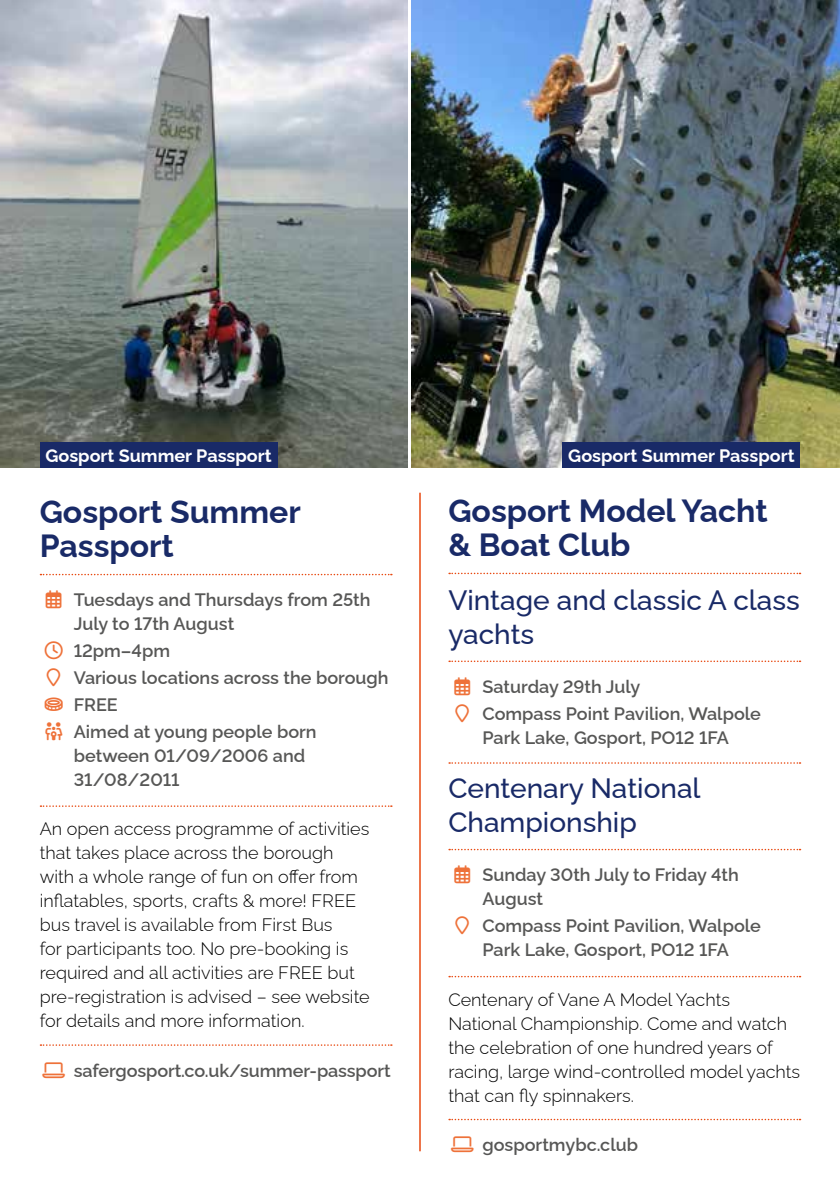
<style>
.page{position:relative;width:840px;height:1191px;background:#fff}
.page>*{position:absolute;margin:0;border:0;box-sizing:border-box;transform-origin:0 0}
.t1{font:700 32px/34px "Raleway";color:#192a67}
.t2{font:500 28px/34px "Raleway";color:#192a67}
.t3{font:300 18px/24px "Raleway";color:#000}
.t4{font:600 18px/24px "Raleway";color:#575756}
.t5{font:700 18px "Raleway";color:#fff}
.s1{color:#ee723a}
</style>
<div class="page">
<hr style="left:419px;top:493px;width:1px;height:658px;background:#e84910">
<svg style="left:40px;top:574px;width:351px;height:1px"></svg>
<svg style="left:40px;top:805px;width:351px;height:2px"></svg>
<svg style="left:40px;top:1044px;width:351px;height:1px"></svg>
<svg style="left:449px;top:572px;width:351px;height:2px"></svg>
<svg style="left:449px;top:660px;width:351px;height:2px"></svg>
<svg style="left:449px;top:762px;width:351px;height:1px"></svg>
<svg style="left:449px;top:849px;width:351px;height:1px"></svg>
<svg style="left:449px;top:976px;width:351px;height:1px"></svg>
<svg style="left:449px;top:1118px;width:351px;height:2px"></svg>
<img style="left:0;top:0;width:407px;height:468px">
<img style="left:411px;top:0;width:428px;height:468px">
<div style="left:40px;top:442px;width:237px;height:26px;background:#192a67"></div>
<div style="left:562px;top:442px;width:237px;height:26px;background:#192a67"></div>
<p class="t5" style="left:45px;top:441px;width:228px">Gosport Summer Passport</p>
<p class="t5" style="left:568px;top:441px;width:228px">Gosport Summer Passport</p>
<h1 class="t1" style="left:40px;top:491px;width:262px">Gosport Summer<br>Passport</h1>
<p class="t4" style="left:74px;top:586px;width:298px;text-indent:-28px"><span class="s1">●■●▼</span> Tuesdays and Thursdays from 25th<br>July to 17th August</p>
<p class="t4" style="left:45px;top:637px;width:127px"><span class="s1">●□</span> 12pm–4pm</p>
<p class="t4" style="left:74px;top:663px;width:316px">Various locations across the borough</p>
<p class="t4" style="left:45px;top:690px;width:75px"><span class="s1">□■</span> FREE</p>
<p class="t4" style="left:74px;top:717px;width:244px;text-indent:-29px"><span class="s1">●</span> Aimed at young people born between 01/09/2006 and<br>31/08/2011</p>
<p class="t3" style="left:40px;top:815px;width:331px">An open access programme of activities that takes place across the borough with a whole range of fun on offer from inflatables, sports, crafts &amp; more! FREE bus travel is available from First Bus<br>for participants too. No pre-booking is required and all activities are FREE but pre-registration is advised – see website for details and more information.</p>
<p class="t4" style="left:42px;top:1056px;width:349px"><span class="s1">●▼□</span> safergosport.co.uk/summer-passport</p>
<h1 class="t1" style="left:448px;top:490px;width:321px">Gosport Model Yacht &amp; Boat Club</h1>
<h2 class="t2" style="left:448px;top:579px;width:353px">Vintage and classic A class yachts</h2>
<p class="t4" style="left:454px;top:672px;width:187px"><span class="s1">●■●▼</span> Saturday 29th July</p>
<p class="t4" style="left:482px;top:699px;width:280px">Compass Point Pavilion, Walpole<br>Park Lake, Gosport, PO12 1FA</p>
<h2 class="t2" style="left:448px;top:768px;width:253px">Centenary National<br>Championship</h2>
<p class="t4" style="left:482px;top:861px;width:258px;text-indent:-28px"><span class="s1">●■●▼</span> Sunday 30th July to Friday 4th<br>August</p>
<p class="t4" style="left:482px;top:911px;width:280px">Compass Point Pavilion, Walpole<br>Park Lake, Gosport, PO12 1FA</p>
<p class="t3" style="left:448px;top:985px;width:353px">Centenary of Vane A Model Yachts National Championship. Come and watch the celebration of one hundred years of racing, large wind-controlled model yachts that can fly spinnakers.</p>
<p class="t4" style="left:451px;top:1131px;width:188px"><span class="s1">●▼□</span> gosportmybc.club</p>
</div>
